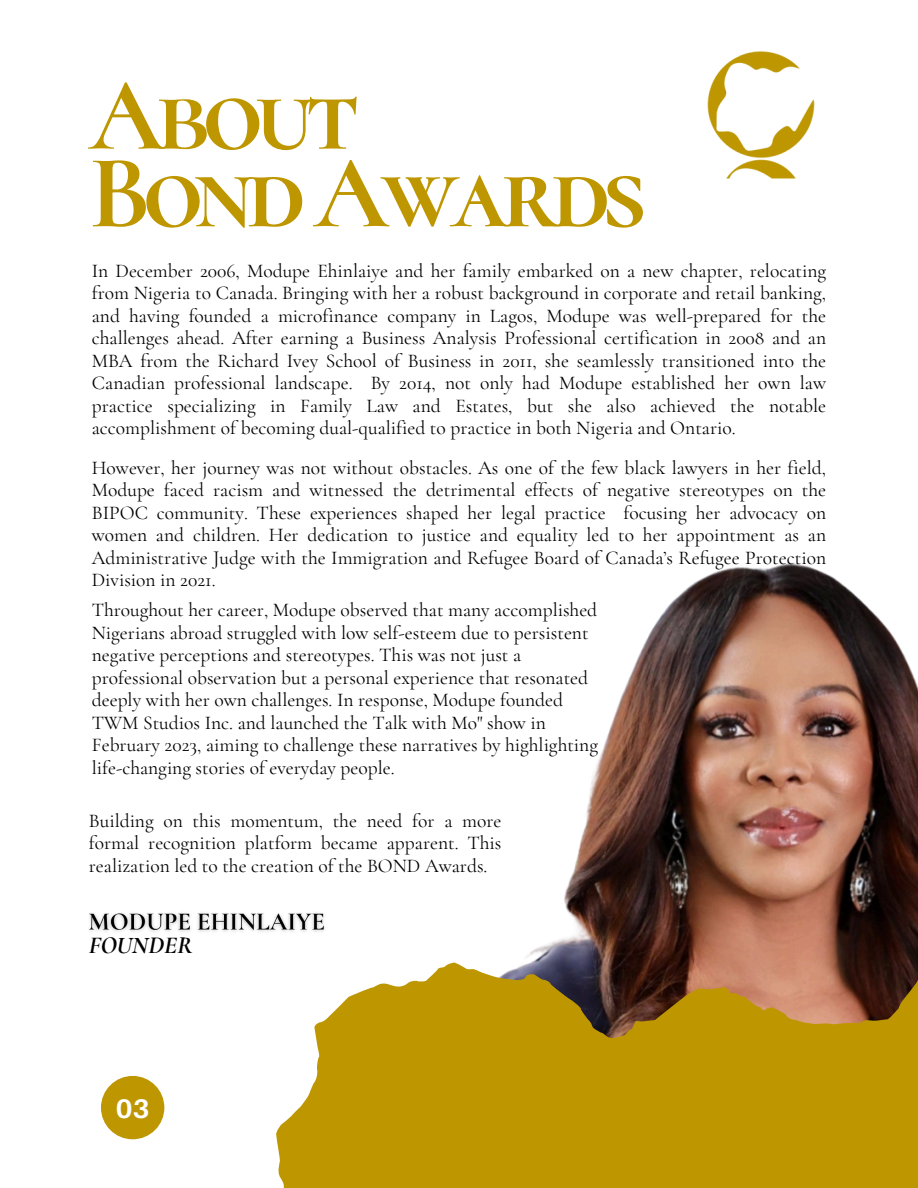
<style>
.page{position:relative;width:918px;height:1188px;background:#fff}
.page>*{position:absolute;margin:0;border:0;box-sizing:border-box;transform-origin:0 0}
.t1{font:700 105px/77.7px "Cormorant SC";letter-spacing:-.075em;color:#be9700}
.t2{font:700 26.85px "Aileron";color:#fff}
.t3{font:italic 700 24.6px "Cormorant Garamond";color:#000}
.t4{font:19.5px/22.5px "Cormorant Garamond";color:#000;text-align:justify}
</style>
<div class="page">
<img style="left:585px;top:562px;width:333px;height:263px">
<svg style="left:133px;top:825px;width:785px;height:363px"></svg>
<div style="left:101px;top:1076px;width:63px;height:63px;background:#be9700;border-radius:50%"></div>
<img style="left:707px;top:51px;width:108px;height:128px">
<img style="left:88px;top:906px;width:244px;height:32px">
<h1 class="t1" style="left:89px;top:76px;width:559px">About<br>Bond Awards</h1>
<p class="t4" style="left:92px;top:260px;width:736px">In December 2006, Modupe Ehinlaiye and her family embarked on a new chapter, relocating from Nigeria to Canada. Bringing with her a robust background in corporate and retail banking, and having founded a microfinance company in Lagos, Modupe was well-prepared for the challenges ahead. After earning a Business Analysis Professional certification in 2008 and an MBA from the Richard Ivey School of Business in 2011, she seamlessly transitioned into the Canadian professional landscape. By 2014, not only had Modupe established her own law practice specializing in Family Law and Estates, but she also achieved the notable accomplishment of becoming dual-qualified to practice in both Nigeria and Ontario.</p>
<p class="t4" style="left:92px;top:456px;width:736px">However, her journey was not without obstacles. As one of the few black lawyers in her field, Modupe faced racism and witnessed the detrimental effects of negative stereotypes on the BIPOC community. These experiences shaped her legal practice focusing her advocacy on women and children. Her dedication to justice and equality led to her appointment as an Administrative Judge with the Immigration and Refugee Board of Canada’s Refugee Protection Division in 2021.</p>
<p class="t4" style="left:92px;top:599px;width:508px;text-align:left">Throughout her career, Modupe observed that many accomplished Nigerians abroad struggled with low self-esteem due to persistent negative perceptions and stereotypes. This was not just a professional observation but a personal experience that resonated deeply with her own challenges. In response, Modupe founded TWM Studios Inc. and launched the Talk with Mo" show in February 2023, aiming to challenge these narratives by highlighting life-changing stories of everyday people.</p>
<h2 class="t4" style="left:89px;top:809px;width:414px">Building on this momentum, the need for a more formal recognition platform became apparent. This realization led to the creation of the BOND Awards.</h2>
<p class="t3" style="left:89px;top:930px;width:105px">FOUNDER</p>
<p class="t2" style="left:116px;top:1092px;width:35px">03</p>
</div>
